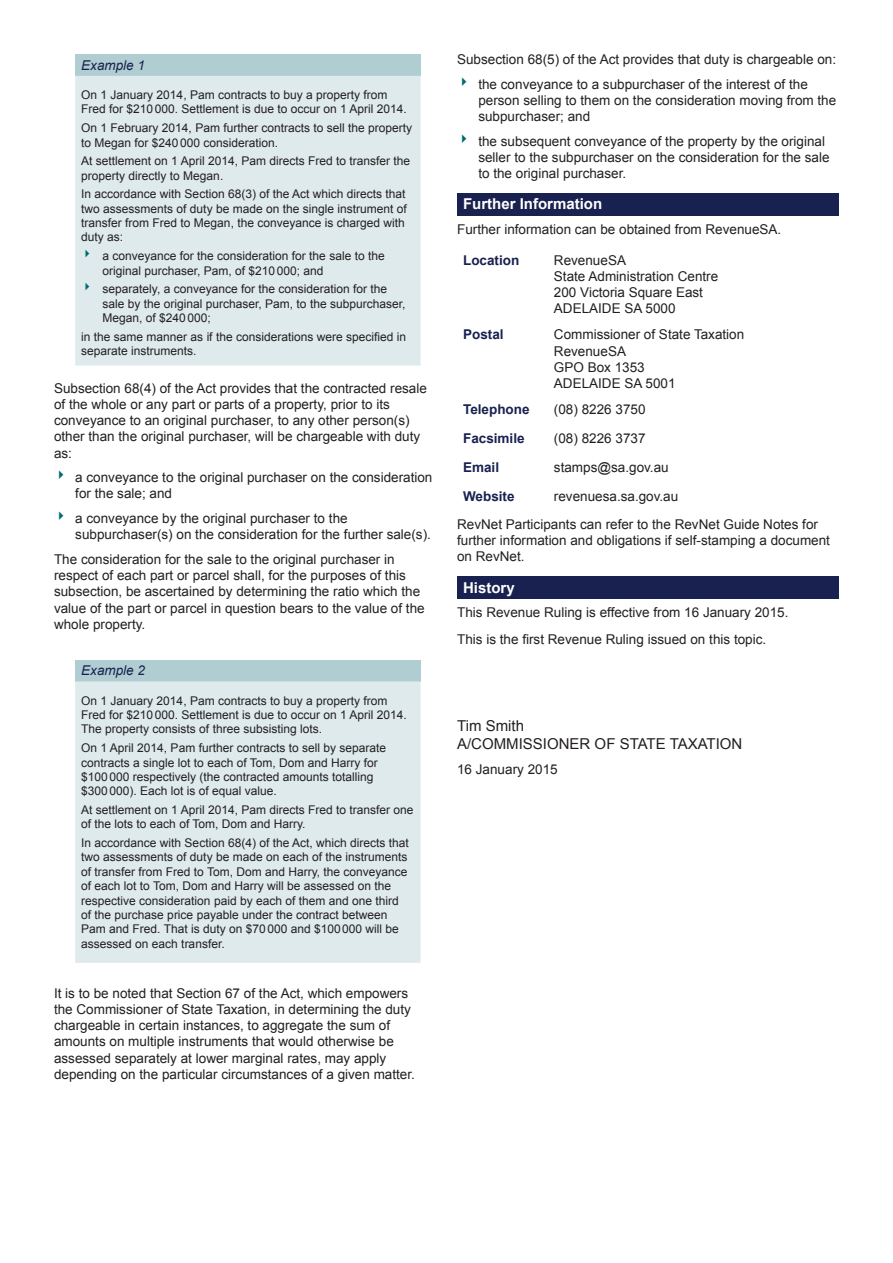
<style>
.page{position:relative;width:893px;height:1263px;background:#fff}
.page>*{position:absolute;margin:0;border:0;box-sizing:border-box;transform-origin:0 0}
.t1{font:15px/18px "Arial";color:#231f20}
.t2{font:700 15px "Arial";color:#fff}
.t3{font:13.5px/16.2px "Arial";color:#231f20}
.t4{font:700 13.5px "Arial";color:#192150}
.t5{font:italic 13.5px "Arial";color:#192150}
.t6{font:12px/14.4px "Arial";color:#231f20}
.s1{font-weight:700;font-size:15px;color:#fff}
</style>
<div class="page">
<div style="left:75px;top:54px;width:345px;height:22px;background:#b0ced2"></div>
<div style="left:75px;top:76px;width:345px;height:289px;background:#deeaec"></div>
<div style="left:75px;top:660px;width:345px;height:21px;background:#b0ced2"></div>
<div style="left:75px;top:681px;width:345px;height:282px;background:#deeaec"></div>
<div style="left:457px;top:193px;width:382px;height:22px;background:#192150"></div>
<div style="left:457px;top:576px;width:382px;height:22px;background:#192150"></div>
<svg style="left:86px;top:250px;width:4px;height:7px"></svg>
<svg style="left:86px;top:283px;width:4px;height:8px"></svg>
<p class="t5" style="left:81px;top:60px;width:65px">Example 1</p>
<p class="t6" style="left:81px;top:88px;width:327px">On 1 January 2014, Pam contracts to buy a property from<br>Fred for $210 000. Settlement is due to occur on 1 April 2014.</p>
<p class="t6" style="left:81px;top:121px;width:332px">On 1 February 2014, Pam further contracts to sell the property to Megan for $240 000 consideration.</p>
<p class="t6" style="left:81px;top:155px;width:330px">At settlement on 1 April 2014, Pam directs Fred to transfer the property directly to Megan.</p>
<p class="t6" style="left:81px;top:188px;width:327px">In accordance with Section 68(3) of the Act which directs that two assessments of duty be made on the single instrument of transfer from Fred to Megan, the conveyance is charged with duty as:</p>
<p class="t6" style="left:103px;top:249px;width:284px">a conveyance for the consideration for the sale to the original purchaser, Pam, of $210 000; and</p>
<p class="t6" style="left:103px;top:283px;width:304px">separately, a conveyance for the consideration for the sale by the original purchaser, Pam, to the subpurchaser,<br>Megan, of $240 000;</p>
<p class="t6" style="left:81px;top:329px;width:326px">in the same manner as if the considerations were specified in separate instruments.</p>
<p class="t3" style="left:54px;top:381px;width:374px">Subsection 68(4) of the Act provides that the contracted resale of the whole or any part or parts of a property, prior to its conveyance to an original purchaser, to any other person(s) other than the original purchaser, will be chargeable with duty as:</p>
<p class="t3" style="left:75px;top:470px;width:359px">a conveyance to the original purchaser on the consideration for the sale; and</p>
<p class="t3" style="left:75px;top:511px;width:357px">a conveyance by the original purchaser to the subpurchaser(s) on the consideration for the further sale(s).</p>
<p class="t3" style="left:54px;top:552px;width:372px">The consideration for the sale to the original purchaser in respect of each part or parcel shall, for the purposes of this subsection, be ascertained by determining the ratio which the value of the part or parcel in question bears to the value of the whole property.</p>
<p class="t5" style="left:81px;top:666px;width:65px">Example 2</p>
<p class="t6" style="left:81px;top:694px;width:327px">On 1 January 2014, Pam contracts to buy a property from<br>Fred for $210 000. Settlement is due to occur on 1 April 2014.<br>The property consists of three subsisting lots.</p>
<p class="t6" style="left:81px;top:741px;width:306px">On 1 April 2014, Pam further contracts to sell by separate contracts a single lot to each of Tom, Dom and Harry for $100 000 respectively (the contracted amounts totalling $300 000). Each lot is of equal value.</p>
<p class="t6" style="left:81px;top:803px;width:334px">At settlement on 1 April 2014, Pam directs Fred to transfer one of the lots to each of Tom, Dom and Harry.</p>
<p class="t6" style="left:81px;top:836px;width:329px">In accordance with Section 68(4) of the Act, which directs that two assessments of duty be made on each of the instruments of transfer from Fred to Tom, Dom and Harry, the conveyance of each lot to Tom, Dom and Harry will be assessed on the respective consideration paid by each of them and one third of the purchase price payable under the contract between Pam and Fred. That is duty on $70 000 and $100 000 will be assessed on each transfer.</p>
<p class="t3" style="left:54px;top:986px;width:362px">It is to be noted that Section 67 of the Act, which empowers the Commissioner of State Taxation, in determining the duty chargeable in certain instances, to aggregate the sum of amounts on multiple instruments that would otherwise be assessed separately at lower marginal rates, may apply depending on the particular circumstances of a given matter.</p>
<p class="t3" style="left:457px;top:48px;width:380px;line-height:24.8px;text-align:center">Subsection 68(5) of the Act provides that duty is chargeable on: the conveyance to a subpurchaser of the interest of the</p>
<p class="t3" style="left:478px;top:93px;width:359px">person selling to them on the consideration moving from the subpurchaser; and</p>
<p class="t3" style="left:478px;top:134px;width:353px">the subsequent conveyance of the property by the original seller to the subpurchaser on the consideration for the sale to the original purchaser.</p>
<p class="t2" style="left:463px;top:199px;width:141px">Further Information</p>
<p class="t3" style="left:457px;top:222px;width:326px">Further information can be obtained from RevenueSA.</p>
<p class="t4" style="left:463px;top:255px;width:58px">Location</p>
<p class="t3" style="left:554px;top:253px;width:166px">RevenueSA<br>State Administration Centre<br>200 Victoria Square East<br>ADELAIDE SA 5000</p>
<p class="t4" style="left:463px;top:330px;width:42px">Postal</p>
<p class="t3" style="left:554px;top:327px;width:192px">Commissioner of State Taxation<br>RevenueSA<br>GPO Box 1353<br>ADELAIDE SA 5001</p>
<p class="t4" style="left:463px;top:405px;width:68px">Telephone</p>
<p class="t3" style="left:554px;top:402px;width:93px">(08) 8226 3750</p>
<p class="t4" style="left:463px;top:434px;width:63px">Facsimile</p>
<p class="t3" style="left:554px;top:431px;width:93px">(08) 8226 3737</p>
<p class="t4" style="left:463px;top:462px;width:38px">Email</p>
<p class="t3" style="left:554px;top:460px;width:116px">stamps@sa.gov.au</p>
<p class="t4" style="left:463px;top:491px;width:53px">Website</p>
<p class="t3" style="left:457px;top:484px;width:362px;line-height:27.3px;text-indent:97px">revenuesa.sa.gov.au<br>RevNet Participants can refer to the RevNet Guide Notes for</p>
<p class="t3" style="left:457px;top:533px;width:374px">further information and obligations if self-stamping a document on RevNet.</p>
<p class="t2" style="left:463px;top:582px;width:53px">History</p>
<p class="t3" style="left:457px;top:600px;width:371px;line-height:26.5px">This Revenue Ruling is effective from 16 January 2015.<br>This is the first Revenue Ruling issued on this topic.<span class="s1">the Type</span></p>
<p class="t1" style="left:457px;top:717px;width:287px">Tim Smith<br>A/COMMISSIONER OF STATE TAXATION</p>
<p class="t3" style="left:457px;top:761px;width:102px">16 January 2015</p>
</div>
